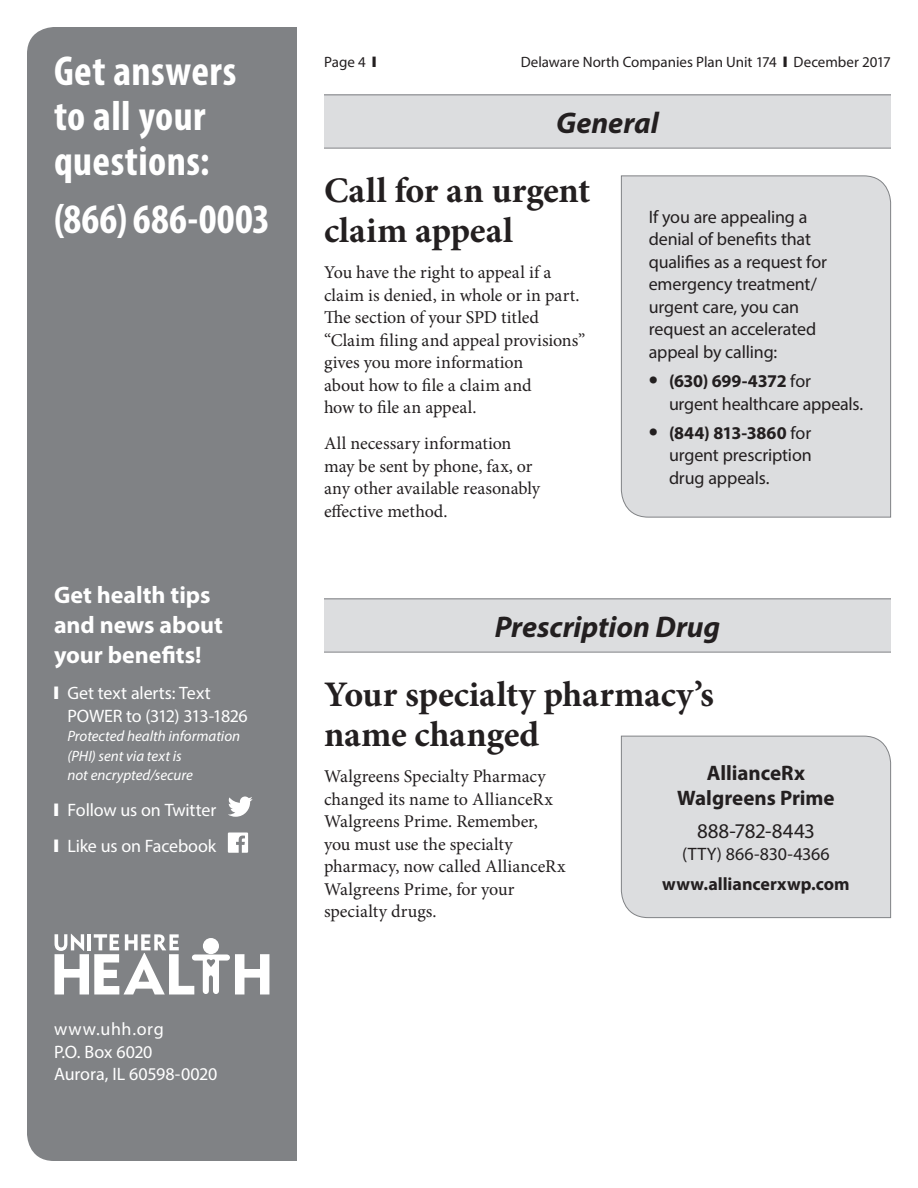
<style>
.page{position:relative;width:918px;height:1188px;background:#fff}
.page>*{position:absolute;margin:0;border:0;box-sizing:border-box;transform-origin:0 0}
.t1{font:700 condensed 42px/45px "Myriad Pro";letter-spacing:.01em;color:#fff}
.t2{font:700 36px/40.5px "Minion Pro";letter-spacing:-.005em;color:#231f20}
.t3{font:italic 700 30px "Myriad Pro";letter-spacing:-.005em;color:#231f20}
.t4{font:700 24px/30px "Myriad Pro";color:#fff}
.t5{font:700 21px/25.5px "Myriad Pro";letter-spacing:-.005em;color:#231f20;text-align:center}
.t6{font:21px "Myriad Pro";color:#231f20}
.t7{font:18px/22.5px "Minion Pro";color:#231f20}
.t8{font:18px/22.5px "Myriad Pro";letter-spacing:-.01em;color:#231f20}
.t9{font:18px/22.5px "Myriad Pro";letter-spacing:-.005em;color:#fff}
.t10{font:700 18px "Myriad Pro";color:#231f20}
.t11{font:italic 15px/19.5px "Myriad Pro";letter-spacing:-.005em;color:#fff}
.t12{font:15px "Myriad Pro";color:#231f20}
.s1{font-weight:700;font-size:27px}
.s2{font-weight:700}
</style>
<div class="page">
<div style="left:324px;top:94px;width:567px;height:54px;background:#dcdddf"></div>
<div style="left:27px;top:27px;width:270px;height:1134px;background:#808285"></div>
<hr style="left:324px;top:94px;width:567px;height:1px;background:#808285">
<hr style="left:324px;top:148px;width:567px;height:1px;background:#808285">
<svg style="left:228px;top:797px;width:25px;height:20px"></svg>
<svg style="left:228px;top:832px;width:20px;height:21px"></svg>
<svg style="left:55px;top:934px;width:214px;height:60px"></svg>
<div style="left:621px;top:175px;width:270px;height:343px;background:#dcdddf"></div>
<div style="left:621px;top:735px;width:270px;height:183px;background:#dcdddf"></div>
<div style="left:324px;top:598px;width:567px;height:54px;background:#dcdddf"></div>
<hr style="left:324px;top:598px;width:567px;height:1px;background:#808285">
<hr style="left:324px;top:652px;width:567px;height:1px;background:#808285">
<h1 class="t1" style="left:54px;top:47px;width:184px">Get answers to all your questions:</h1>
<h1 class="t1" style="left:54px;top:196px;width:218px">(866) 686-0003</h1>
<h3 class="t4" style="left:54px;top:580px;width:170px">Get health tips and news about your benefits!</h3>
<p class="t9" style="left:67px;top:682px;width:182px;text-indent:-14px">❙ Get text alerts: Text<br>POWER to (312) 313-1826</p>
<p class="t11" style="left:68px;top:726px;width:174px">Protected health information (PHI) sent via text is<br>not encrypted/secure</p>
<p class="t9" style="left:54px;top:792px;width:164px;line-height:36px">❙ Follow us on Twitter ❙ Like us on Facebook</p>
<p class="t9" style="left:54px;top:1017px;width:165px">www.uhh.org<br>P.O. Box 6020<br>Aurora, IL 60598-0020</p>
<p class="t12" style="left:324px;top:53px;width:54px">Page 4 ❙</p>
<p class="t12" style="left:521px;top:53px;width:372px">Delaware North Companies Plan Unit 174 ❙ December 2017</p>
<h3 class="t3" style="left:556px;top:103px;width:104px">General</h3>
<h2 class="t2" style="left:324px;top:169px;width:268px">Call for an urgent claim appeal</h2>
<p class="t7" style="left:324px;top:261px;width:263px">You have the right to appeal if a claim is denied, in whole or in part.<br>The section of your SPD titled “Claim filing and appeal provisions” gives you more information<br>about how to file a claim and<br>how to file an appeal.</p>
<p class="t7" style="left:324px;top:432px;width:218px">All necessary information may be sent by phone, fax, or any other available reasonably effective method.</p>
<p class="t8" style="left:649px;top:205px;width:180px">If you are appealing a denial of benefits that qualifies as a request for emergency treatment/ urgent care, you can request an accelerated appeal by calling:</p>
<p class="t8" style="left:669px;top:369px;width:196px;text-indent:-20px"><span class="s1">•</span> <span class="s2">(630) 699-4372</span> for urgent healthcare appeals.</p>
<p class="t8" style="left:669px;top:421px;width:144px;text-align:justify;text-indent:-20px"><span class="s1">•</span> <span class="s2">(844) 813-3860</span> for urgent prescription drug appeals.</p>
<h3 class="t3" style="left:495px;top:607px;width:227px">Prescription Drug</h3>
<h2 class="t2" style="left:324px;top:673px;width:391px">Your specialty pharmacy’s name changed</h2>
<p class="t7" style="left:324px;top:765px;width:243px">Walgreens Specialty Pharmacy changed its name to AllianceRx<br>Walgreens Prime. Remember, you must use the specialty pharmacy, now called AllianceRx<br>Walgreens Prime, for your specialty drugs.</p>
<p class="t5" style="left:677px;top:759px;width:159px">AllianceRx<br>Walgreens Prime</p>
<p class="t6" style="left:697px;top:818px;width:119px">888-782-8443</p>
<p class="t8" style="left:682px;top:843px;width:149px">(TTY) 866-830-4366</p>
<p class="t10" style="left:662px;top:872px;width:189px">www.alliancerxwp.com</p>
</div>
